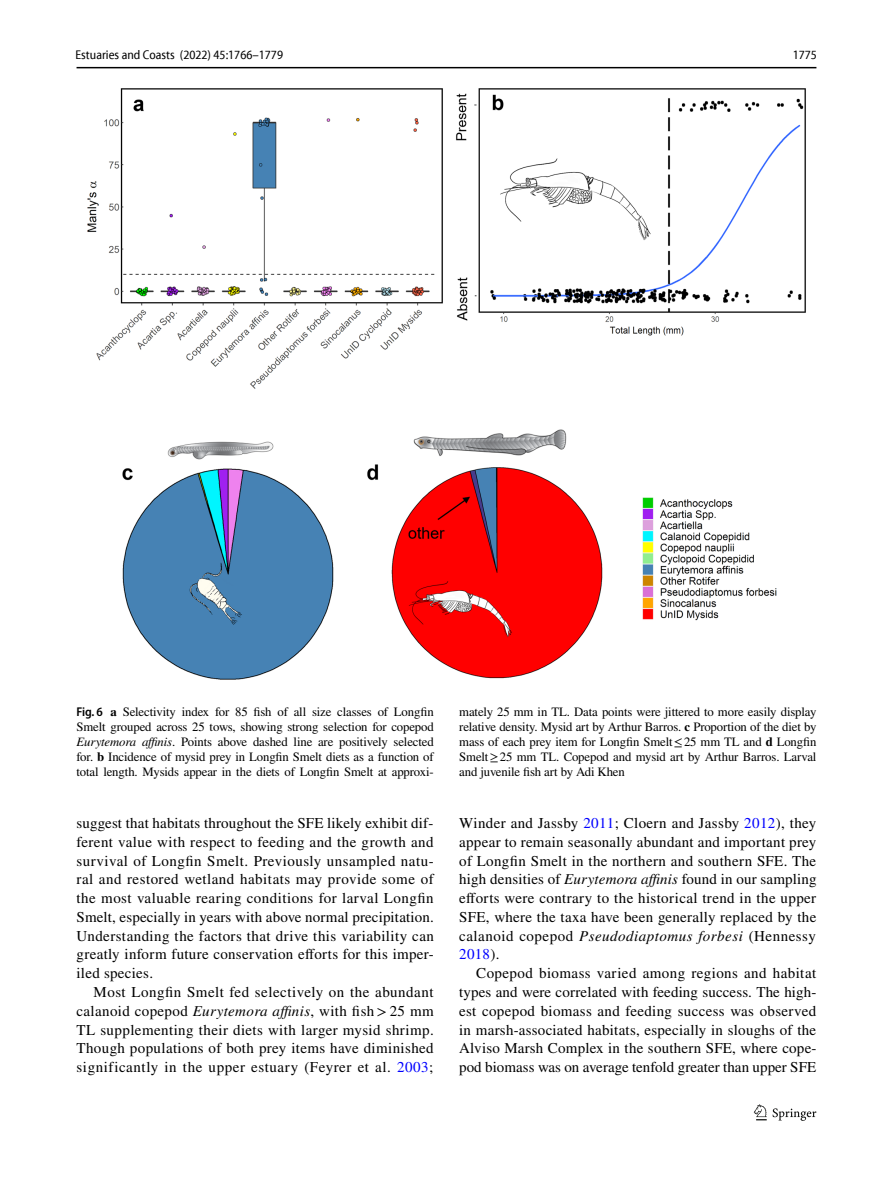
<style>
.page{position:relative;width:893px;height:1187px;background:#fff}
.page>*{position:absolute;margin:0;border:0;box-sizing:border-box;transform-origin:0 0}
.t1{font:15px/18.8px "STIX";letter-spacing:.02em;color:#000;text-align:justify}
.t2{font:12.75px/15px "STIX";letter-spacing:-.01em;color:#000;text-align:justify}
.t3{font:semi-condensed 12.75px "Myriad Pro Unic";color:#000}
.s1{font-family:"Myriad Pro";font-weight:600;font-stretch:semi-condensed}
.s2{font-weight:700}
.s3{font-style:italic}
.s4{color:#00f}
</style>
<div class="page">
<hr style="left:77px;top:67px;width:739px;height:1px;background:#000">
<img style="left:87px;top:88px;width:719px;height:592px">
<svg style="left:754px;top:1104px;width:13px;height:16px"></svg>
<svg style="left:773px;top:1108px;width:43px;height:12px"></svg>
<p class="t3" style="left:76px;top:50px;width:209px">Estuaries and Coasts (2022) 45:1766–1779</p>
<p class="t3" style="left:793px;top:50px;width:26px">1775</p>
<p class="t2" style="left:77px;top:705px;width:359px"><span class="s1">Fig. 6</span> <span class="s2">a</span> Selectivity index for 85 fish of all size classes of Longfin Smelt grouped across 25 tows, showing strong selection for copepod <span class="s3">Eurytemora affinis</span>. Points above dashed line are positively selected for. <span class="s2">b</span> Incidence of mysid prey in Longfin Smelt diets as a function of total length. Mysids appear in the diets of Longfin Smelt at approxi-</p>
<p class="t2" style="left:459px;top:705px;width:359px">mately 25 mm in TL. Data points were jittered to more easily display relative density. Mysid art by Arthur Barros. <span class="s2">c</span> Proportion of the diet by mass of each prey item for Longfin Smelt≤25 mm TL and <span class="s2">d</span> Longfin Smelt≥25 mm TL. Copepod and mysid art by Arthur Barros. Larval and juvenile fish art by Adi Khen</p>
<p class="t1" style="left:77px;top:814px;width:359px">suggest that habitats throughout the SFE likely exhibit dif&shy;ferent value with respect to feeding and the growth and survival of Longfin Smelt. Previously unsampled natu&shy;ral and restored wetland habitats may provide some of the most valuable rearing conditions for larval Longfin Smelt, especially in years with above normal precipitation.<br>Understanding the factors that drive this variability can greatly inform future conservation efforts for this imper&shy;iled species.</p>
<p class="t1" style="left:77px;top:983px;width:359px;text-indent:17px">Most Longfin Smelt fed selectively on the abundant calanoid copepod <span class="s3">Eurytemora affinis</span>, with fish&gt; 25 mm TL supplementing their diets with larger mysid shrimp.<br>Though populations of both prey items have diminished significantly in the upper estuary (Feyrer et al. <span class="s4">2003</span>;</p>
<p class="t1" style="left:459px;top:814px;width:359px">Winder and Jassby <span class="s4">2011</span>; Cloern and Jassby <span class="s4">2012</span>), they appear to remain seasonally abundant and important prey of Longfin Smelt in the northern and southern SFE. The high densities of <span class="s3">Eurytemora affinis</span> found in our sampling efforts were contrary to the historical trend in the upper SFE, where the taxa have been generally replaced by the calanoid copepod <span class="s3">Pseudodiaptomus forbesi</span> (Hennessy <span class="s4">2018</span>).</p>
<p class="t1" style="left:459px;top:964px;width:359px;text-indent:17px">Copepod biomass varied among regions and habitat types and were correlated with feeding success. The high&shy;est copepod biomass and feeding success was observed in marsh-associated habitats, especially in sloughs of the Alviso Marsh Complex in the southern SFE, where cope&shy;pod biomass was on average tenfold greater than upper SFE</p>
</div>
